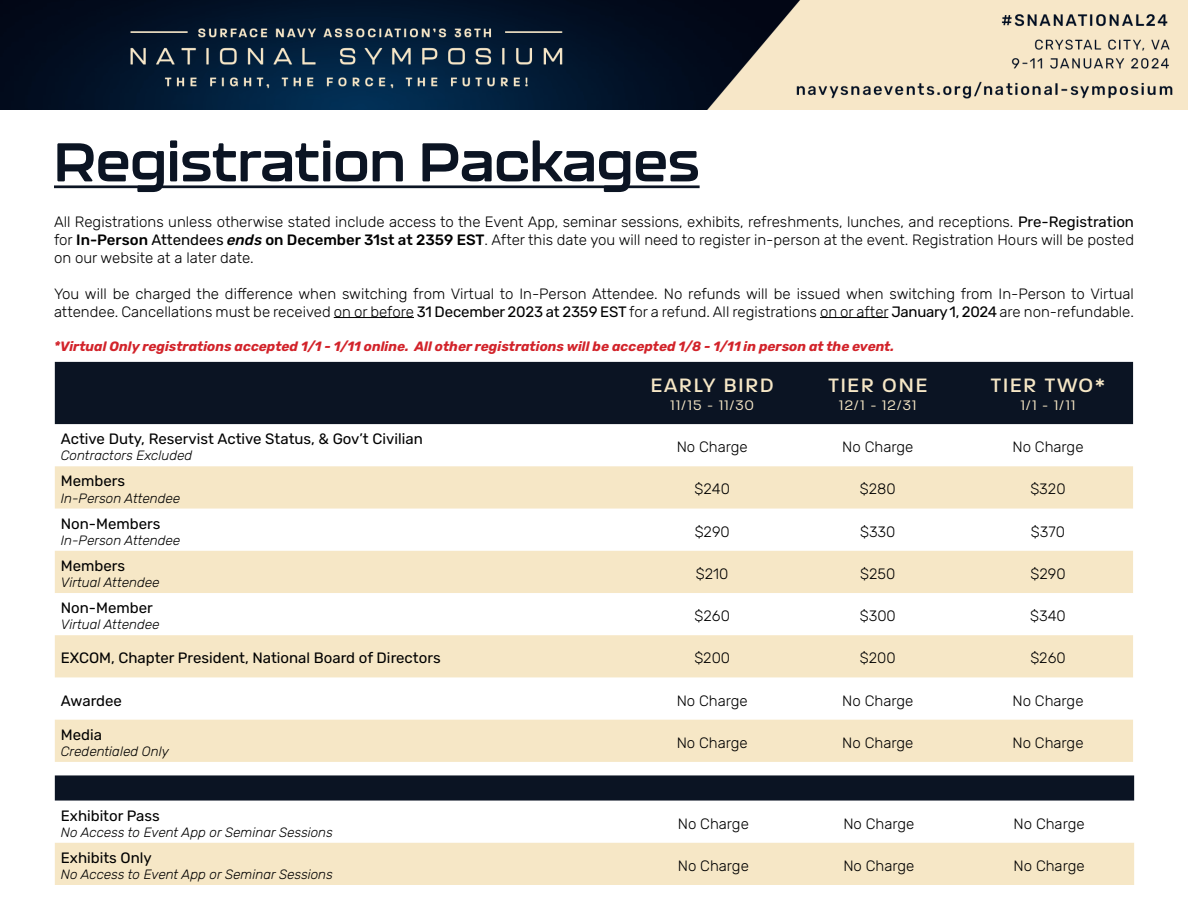
<style>
.page{position:relative;width:1188px;height:918px;background:#fff}
.page>*{position:absolute;margin:0;border:0;box-sizing:border-box;transform-origin:0 0}
.t1{font:700 54px "Kallisto";color:#0b1423}
.t2{font:500 21px "Paralucent";letter-spacing:.09em;color:#f6e7c6}
.t3{font:300 15px/18px "Rubik";color:#000;text-align:justify}
.t4{font:15px "Rubik";color:#000}
.t5{font:300 15px "Paralucent";letter-spacing:.09em;color:#f6e7c6}
.t6{font:italic 300 13.5px "Rubik";color:#000}
.t7{font:italic 700 13.5px "Rubik";color:#d2232a}
.s1{font-weight:400}
.s2{font-weight:500}
.s3{font-weight:500;font-style:italic}
</style>
<div class="page">
<div style="left:55px;top:362px;width:1078px;height:62px;background:#0b1423"></div>
<svg style="left:55px;top:466px;width:1078px;height:296px;fill:#f6e7c6"></svg>
<svg style="left:55px;top:775px;width:1079px;height:26px;background:#131c2a"></svg>
<div style="left:55px;top:843px;width:1079px;height:42px;background:#f6e7c6"></div>
<img style="left:0;top:0;width:1188px;height:109px">
<hr style="left:334px;top:317px;width:80px;height:1px;background:#000">
<hr style="left:820px;top:317px;width:68px;height:1px;background:#000">
<hr style="left:54px;top:185px;width:646px;height:3px;background:#0b1423">
<h1 class="t1" style="left:54px;top:129px;width:647px">Registration Packages</h1>
<p class="t3" style="left:54px;top:213px;width:1082px">All Registrations unless otherwise stated include access to the Event App, seminar sessions, exhibits, refreshments, lunches, and receptions. <span class="s1">Pre-Registration </span>for <span class="s2">In-Person</span> <span class="s1">Attendees</span> <span class="s3">ends</span> <span class="s2">on December 31st at 2359 EST</span>. After this date you will need to register in-person at the event. Registration Hours will be posted on our website at a later date.</p>
<p class="t3" style="left:54px;top:285px;width:1082px">You will be charged the difference when switching from Virtual to In-Person Attendee. No refunds will be issued when switching from In-Person to Virtual attendee. Cancellations must be received on or before <span class="s1">31 December 2023 at 2359 EST</span> for a refund. All registrations on or after <span class="s1">January 1, 2024</span> are non-refundable.</p>
<p class="t7" style="left:54px;top:339px;width:842px">*Virtual Only registrations accepted 1/1 - 1/11 online. All other registrations will be accepted 1/8 - 1/11 in person at the event.</p>
<p class="t4" style="left:61px;top:431px;width:364px">Active Duty, Reservist Active Status, &amp; Gov’t Civilian</p>
<p class="t6" style="left:61px;top:448px;width:133px">Contractors Excluded</p>
<p class="t4" style="left:61px;top:473px;width:66px">Members</p>
<p class="t6" style="left:61px;top:490px;width:121px">In-Person Attendee</p>
<p class="t4" style="left:61px;top:515px;width:101px">Non-Members</p>
<p class="t6" style="left:61px;top:533px;width:121px">In-Person Attendee</p>
<p class="t4" style="left:61px;top:557px;width:66px">Members</p>
<p class="t6" style="left:61px;top:575px;width:100px">Virtual Attendee</p>
<p class="t4" style="left:61px;top:599px;width:93px">Non-Member</p>
<p class="t6" style="left:61px;top:617px;width:100px">Virtual Attendee</p>
<h2 class="t2" style="left:651px;top:373px;width:124px">EARLY BIRD</h2>
<p class="t5" style="left:671px;top:396px;width:85px">11/15 - 11/30</p>
<h2 class="t2" style="left:828px;top:373px;width:100px">TIER ONE</h2>
<p class="t5" style="left:839px;top:396px;width:79px">12/1 - 12/31</p>
<h2 class="t2" style="left:991px;top:373px;width:116px">TIER TWO*</h2>
<p class="t5" style="left:1021px;top:396px;width:56px">1/1 - 1/11</p>
<p class="t3" style="left:677px;top:438px;width:73px">No Charge</p>
<p class="t3" style="left:842px;top:438px;width:73px">No Charge</p>
<p class="t3" style="left:1012px;top:438px;width:73px">No Charge</p>
<p class="t3" style="left:695px;top:481px;width:37px">$240</p>
<p class="t3" style="left:860px;top:481px;width:37px">$280</p>
<p class="t3" style="left:1030px;top:481px;width:37px">$320</p>
<p class="t3" style="left:695px;top:523px;width:37px">$290</p>
<p class="t3" style="left:860px;top:523px;width:37px">$330</p>
<p class="t3" style="left:1031px;top:523px;width:36px">$370</p>
<p class="t3" style="left:696px;top:565px;width:34px">$210</p>
<p class="t3" style="left:860px;top:565px;width:37px">$250</p>
<p class="t3" style="left:1030px;top:565px;width:37px">$290</p>
<p class="t3" style="left:695px;top:607px;width:37px">$260</p>
<p class="t3" style="left:860px;top:607px;width:38px">$300</p>
<p class="t3" style="left:1030px;top:607px;width:37px">$340</p>
<p class="t4" style="left:61px;top:650px;width:381px">EXCOM, Chapter President, National Board of Directors</p>
<p class="t3" style="left:694px;top:650px;width:37px">$200</p>
<p class="t3" style="left:860px;top:650px;width:37px">$200</p>
<p class="t3" style="left:1030px;top:650px;width:37px">$260</p>
<p class="t4" style="left:61px;top:692px;width:63px">Awardee</p>
<p class="t3" style="left:677px;top:692px;width:73px">No Charge</p>
<p class="t3" style="left:842px;top:692px;width:73px">No Charge</p>
<p class="t3" style="left:1012px;top:692px;width:73px">No Charge</p>
<p class="t4" style="left:61px;top:726px;width:43px">Media</p>
<p class="t6" style="left:61px;top:744px;width:110px">Credentialed Only</p>
<p class="t3" style="left:677px;top:734px;width:73px">No Charge</p>
<p class="t3" style="left:842px;top:734px;width:73px">No Charge</p>
<p class="t3" style="left:1012px;top:734px;width:73px">No Charge</p>
<p class="t4" style="left:61px;top:807px;width:101px">Exhibitor Pass</p>
<p class="t6" style="left:61px;top:825px;width:274px">No Access to Event App or Seminar Sessions</p>
<p class="t4" style="left:61px;top:849px;width:92px">Exhibits Only</p>
<p class="t6" style="left:61px;top:867px;width:274px">No Access to Event App or Seminar Sessions</p>
<p class="t3" style="left:678px;top:815px;width:73px">No Charge</p>
<p class="t3" style="left:843px;top:815px;width:73px">No Charge</p>
<p class="t3" style="left:1014px;top:815px;width:73px">No Charge</p>
<p class="t3" style="left:678px;top:857px;width:73px">No Charge</p>
<p class="t3" style="left:843px;top:857px;width:73px">No Charge</p>
<p class="t3" style="left:1014px;top:857px;width:73px">No Charge</p>
</div>
